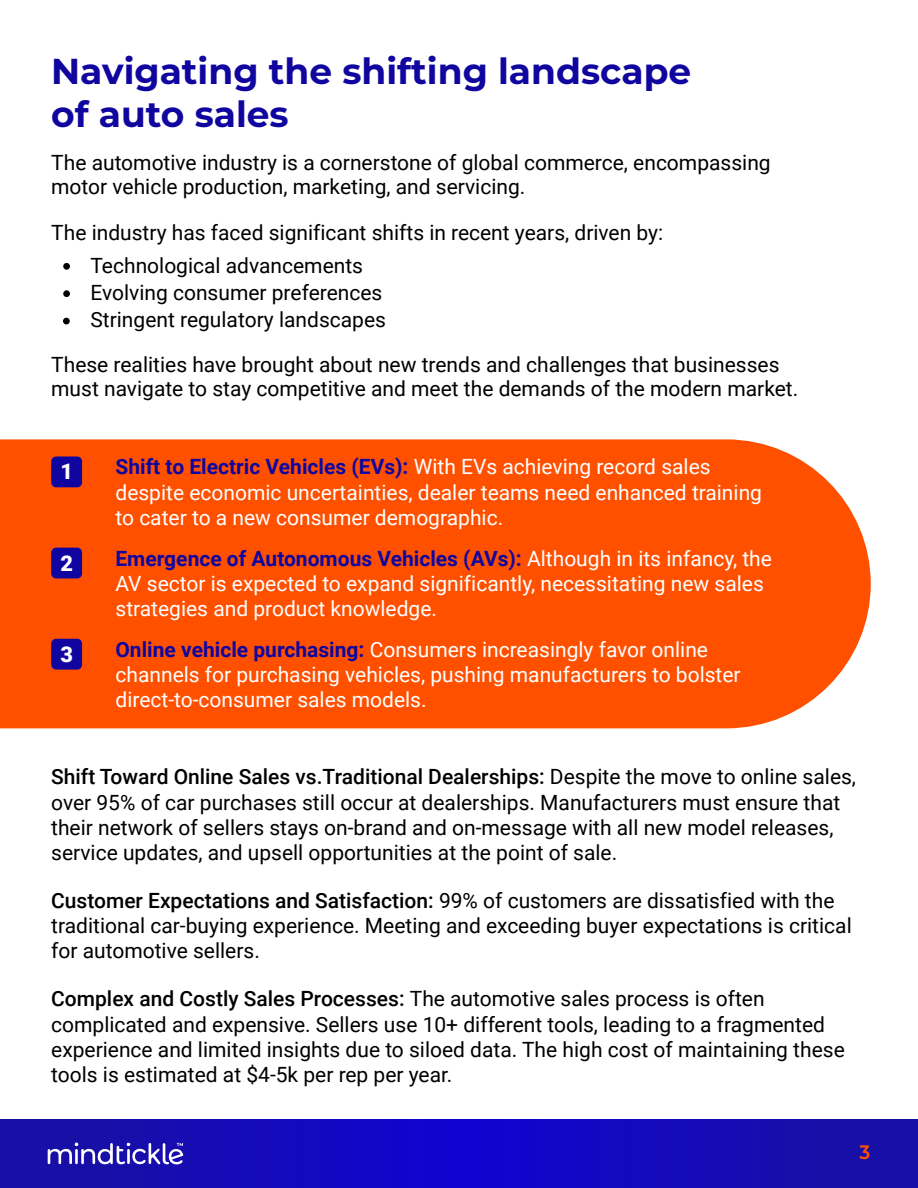
<style>
.page{position:relative;width:918px;height:1188px;background:#fff}
.page>*{position:absolute;margin:0;border:0;box-sizing:border-box;transform-origin:0 0}
.t1{font:700 36px/43.2px "Montserrat";color:#10069f}
.t2{font:900 21.75px "Roboto";color:#fff}
.t3{font:21px/25.2px "Roboto";color:#000}
.t4{font:21px/25.2px "Roboto";color:#fff}
.t5{font:600 19.42px "Montserrat";color:#ff5001;scale:.96 1}
.s1{font-weight:700;color:#10069f}
.s2{font-weight:500}
</style>
<div class="page">
<svg style="left:0;top:1119px;width:918px;height:69px;background:#1509b8"></svg>
<svg style="left:48px;top:1143px;width:135px;height:22px"></svg>
<div style="left:63px;top:263px;width:7px;height:7px;background:#000;border-radius:50%"></div>
<div style="left:63px;top:290px;width:7px;height:7px;background:#000;border-radius:50%"></div>
<div style="left:63px;top:318px;width:7px;height:6px;background:#000;border-radius:50%"></div>
<div style="left:0;top:439px;width:871px;height:289px;background:#ff5000"></div>
<div style="left:51px;top:456px;width:31px;height:31px;background:#10069f;border-radius:5px"></div>
<div style="left:51px;top:548px;width:31px;height:30px;background:#10069f;border-radius:5px"></div>
<div style="left:51px;top:639px;width:31px;height:31px;background:#10069f;border-radius:5px"></div>
<h1 class="t1" style="left:51px;top:49px;width:642px">Navigating the shifting landscape of auto sales</h1>
<p class="t3" style="left:51px;top:150px;width:721px;line-height:24px">The automotive industry is a cornerstone of global commerce, encompassing motor vehicle production, marketing, and servicing.</p>
<p class="t3" style="left:90px;top:215px;width:574px;line-height:33px;text-indent:-39px">The industry has faced significant shifts in recent years, driven by:<br>Technological advancements</p>
<p class="t3" style="left:90px;top:278px;width:297px;line-height:27px">Evolving consumer preferences<br>Stringent regulatory landscapes</p>
<p class="t3" style="left:51px;top:352px;width:748px;line-height:24px">These realities have brought about new trends and challenges that businesses must navigate to stay competitive and meet the demands of the modern market.</p>
<p class="t2" style="left:60px;top:457px;width:14px">1</p>
<p class="t4" style="left:116px;top:454px;width:648px"><span class="s1">Shift to Electric Vehicles (EVs):</span> With EVs achieving record sales despite economic uncertainties, dealer teams need enhanced training to cater to a new consumer demographic.</p>
<p class="t2" style="left:60px;top:548px;width:14px">2</p>
<p class="t4" style="left:116px;top:545px;width:658px"><span class="s1">Emergence of Autonomous Vehicles (AVs):</span> Although in its infancy, the<br>AV sector is expected to expand significantly, necessitating new sales strategies and product knowledge.</p>
<p class="t2" style="left:60px;top:639px;width:14px">3</p>
<p class="t4" style="left:116px;top:636px;width:627px"><span class="s1">Online vehicle purchasing:</span> Consumers increasingly favor online channels for purchasing vehicles, pushing manufacturers to bolster direct-to-consumer sales models.</p>
<p class="t3" style="left:51px;top:763px;width:806px"><span class="s2">Shift Toward Online Sales vs.Traditional Dealerships:</span> Despite the move to online sales, over 95% of car purchases still occur at dealerships. Manufacturers must ensure that their network of sellers stays on-brand and on-message with all new model releases, service updates, and upsell opportunities at the point of sale.</p>
<p class="t3" style="left:51px;top:887px;width:802px"><span class="s2">Customer Expectations and Satisfaction:</span> 99% of customers are dissatisfied with the traditional car-buying experience. Meeting and exceeding buyer expectations is critical for automotive sellers.</p>
<p class="t3" style="left:51px;top:985px;width:795px"><span class="s2">Complex and Costly Sales Processes:</span> The automotive sales process is often complicated and expensive. Sellers use 10+ different tools, leading to a fragmented experience and limited insights due to siloed data. The high cost of maintaining these tools is estimated at $4-5k per rep per year.</p>
<p class="t5" style="left:859px;top:1139px;width:13px">3</p>
</div>
